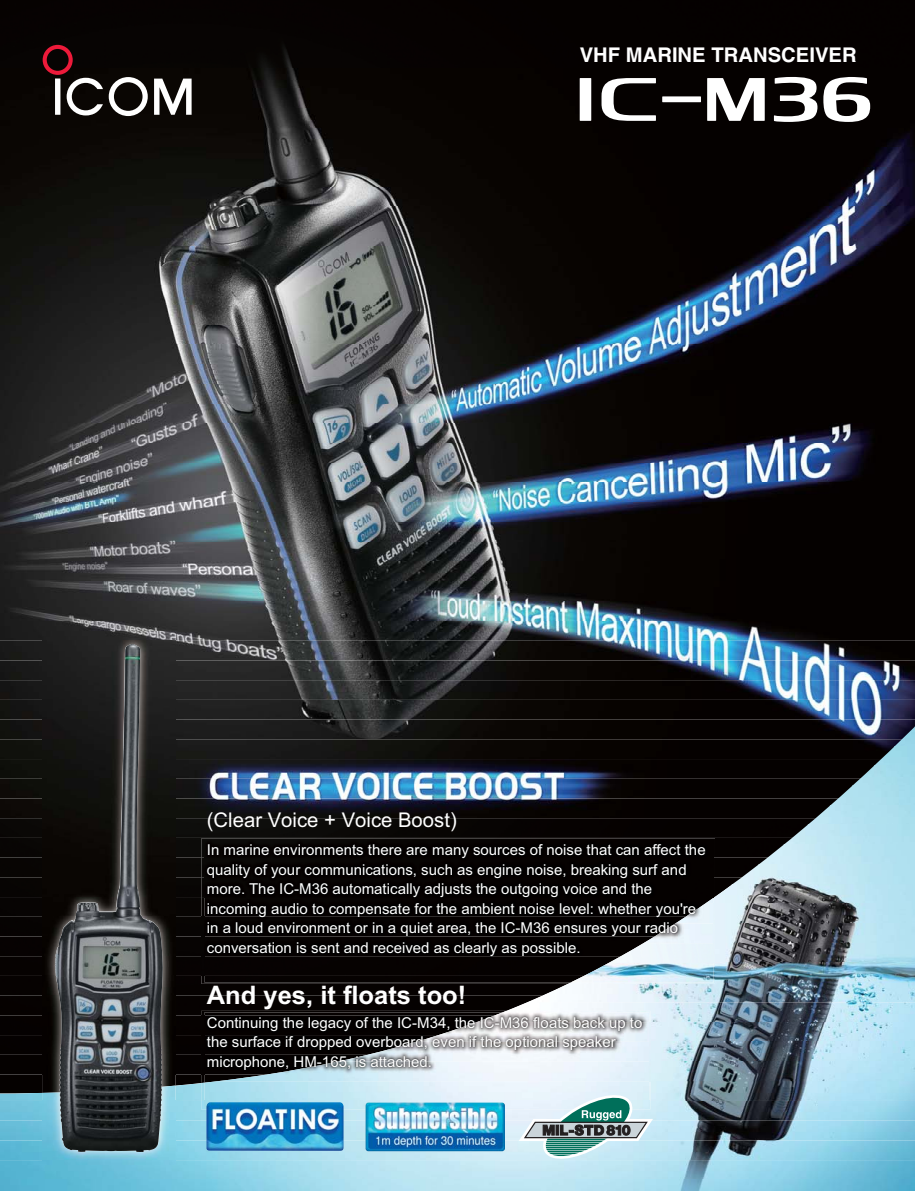
<style>
.page{position:relative;width:915px;height:1191px;background:#fff}
.page>*{position:absolute;margin:0;border:0;box-sizing:border-box;transform-origin:0 0}
.t1{font:700 25.5px "Arial";color:#fff}
.t2{font:20.25px "Arial";color:#fff}
.t3{font:700 20.25px "Helvetica";color:#fff}
.t4{font:15px/19.5px "Arial";color:#fff}
</style>
<div class="page">
<img style="left:0;top:0;width:914px;height:897px">
<div style="left:0;top:897px;width:201px;height:79px;background:#070302"></div>
<div style="left:0;top:976px;width:526px;height:19px;background:#060201"></div>
<div style="left:0;top:995px;width:526px;height:20px;background:#060101"></div>
<div style="left:0;top:1015px;width:201px;height:66px;background:#050100"></div>
<svg style="left:154px;top:79px;width:37px;height:36px"></svg>
<svg style="left:109px;top:77px;width:39px;height:39px"></svg>
<svg style="left:43px;top:45px;width:60px;height:70px;background:#402c2d"></svg>
<img style="left:893px;top:726px;width:21px;height:20px">
<img style="left:872px;top:746px;width:42px;height:19px">
<img style="left:850px;top:765px;width:64px;height:20px">
<img style="left:828px;top:785px;width:86px;height:20px">
<img style="left:806px;top:805px;width:108px;height:20px">
<img style="left:782px;top:825px;width:132px;height:19px">
<img style="left:757px;top:844px;width:157px;height:20px">
<img style="left:731px;top:864px;width:183px;height:20px">
<img style="left:714px;top:884px;width:200px;height:98px">
<img style="left:526px;top:982px;width:388px;height:20px">
<img style="left:506px;top:1002px;width:408px;height:20px">
<img style="left:650px;top:1022px;width:264px;height:59px">
<img style="left:0;top:1081px;width:914px;height:109px">
<img style="left:42px;top:631px;width:133px;height:454px">
<img style="left:42px;top:1085px;width:133px;height:79px">
<svg style="left:55px;top:643px;width:5px;height:509px;background:#32393a"></svg>
<img style="left:201px;top:838px;width:513px;height:78px">
<img style="left:201px;top:916px;width:3px;height:60px">
<img style="left:201px;top:976px;width:366px;height:7px">
<img style="left:567px;top:982px;width:147px;height:1px">
<div style="left:204px;top:839px;width:509px;height:137px;background:#030000"></div>
<div style="left:204px;top:976px;width:366px;height:6px;background:#060201"></div>
<svg style="left:704px;top:896px;width:10px;height:67px"></svg>
<img style="left:675px;top:903px;width:38px;height:20px">
<img style="left:643px;top:923px;width:70px;height:20px">
<img style="left:608px;top:943px;width:105px;height:20px">
<img style="left:570px;top:963px;width:143px;height:19px">
<img style="left:201px;top:1010px;width:301px;height:5px">
<img style="left:201px;top:1015px;width:3px;height:59px">
<svg style="left:201px;top:1074px;width:3px;height:7px"></svg>
<img style="left:502px;top:1010px;width:148px;height:12px">
<svg style="left:649px;top:1022px;width:1px;height:59px"></svg>
<img style="left:204px;top:1012px;width:272px;height:3px">
<img style="left:204px;top:1015px;width:445px;height:92px">
<img style="left:476px;top:1012px;width:173px;height:10px">
<img style="left:416px;top:1022px;width:233px;height:19px">
<img style="left:338px;top:1041px;width:311px;height:20px">
<img style="left:217px;top:1061px;width:432px;height:20px">
<img style="left:60px;top:643px;width:103px;height:509px">
<div style="left:579px;top:78px;width:12px;height:43px;background:#fff"></div>
<svg style="left:601px;top:78px;width:54px;height:43px"></svg>
<div style="left:662px;top:96px;width:38px;height:6px;background:#fff"></div>
<svg style="left:707px;top:78px;width:57px;height:43px"></svg>
<svg style="left:773px;top:77px;width:44px;height:45px"></svg>
<svg style="left:823px;top:77px;width:46px;height:45px"></svg>
<img style="left:206px;top:1102px;width:137px;height:48px">
<img style="left:365px;top:1102px;width:140px;height:49px">
<svg style="left:518px;top:1095px;width:134px;height:63px;background:#a0bec0"></svg>
<h2 class="t3" style="left:579px;top:48px;width:278px">VHF MARINE TRANSCEIVER</h2>
<h2 class="t2" style="left:207px;top:813px;width:251px">(Clear Voice + Voice Boost)</h2>
<p class="t4" style="left:207px;top:841px;width:500px">In marine environments there are many sources of noise that can affect the quality of your communications, such as engine noise, breaking surf and more. The IC-M36 automatically adjusts the outgoing voice and the incoming audio to compensate for the ambient noise level: whether you're in a loud environment or in a quiet area, the IC-M36 ensures your radio conversation is sent and received as clearly as possible.</p>
<h1 class="t1" style="left:207px;top:980px;width:261px">And yes, it floats too!</h1>
<p class="t4" style="left:207px;top:1014px;width:437px">Continuing the legacy of the IC-M34, the IC-M36 floats back up to the surface if dropped overboard, even if the optional speaker microphone, HM-165, is attached.</p>
</div>
